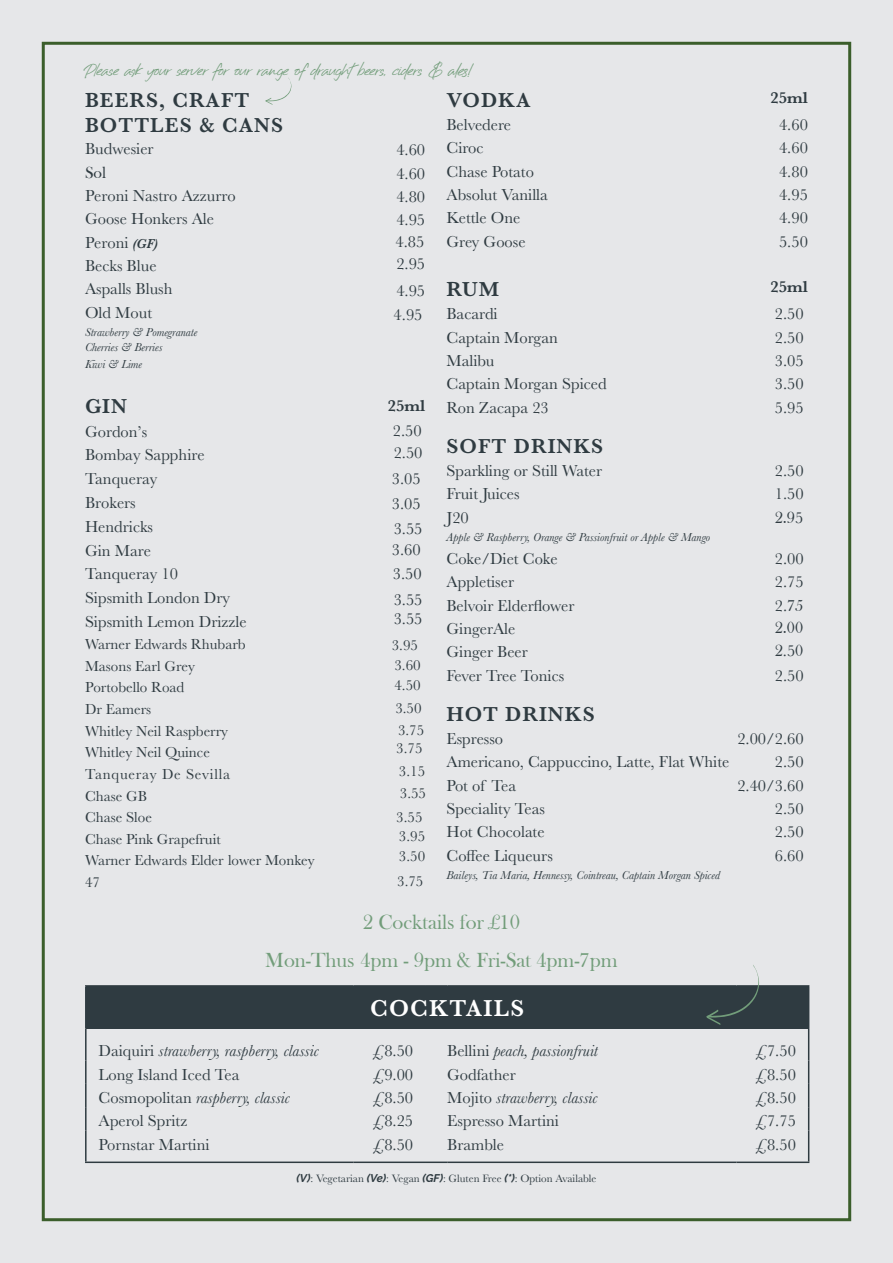
<style>
.page{position:relative;width:893px;height:1263px;background:#e6e7e9}
.page>*{position:absolute;margin:0;border:0;box-sizing:border-box;transform-origin:0 0}
.t1{font:24px "Billistone";color:#729d7a}
.t2{font:600 24px "Baskerville";letter-spacing:.05em;color:#fff}
.t3{font:600 21px/25.2px "Baskerville";letter-spacing:.05em;color:#2f3b41}
.t4{font:21px/38.2px "Bask Old Face";color:#729d7a;text-align:center}
.t5{font:16.5px/23.9px "Baskerville";color:#2f3b41}
.t6{font:italic 16.5px "Baskerville";color:#2f3b41}
.t7{font:16.5px "Bask Old Face";color:#2f3b41}
.t8{font:600 16.5px "Baskerville";color:#2f3b41}
.t9{font:15px/21.6px "Baskerville";color:#2f3b41}
.t10{font:italic 12px/16px "Baskerville";color:#2f3b41}
.t11{font:11.1px "Baskerville";color:#2f3b41}
.s1{font-weight:600;font-style:italic;font-size:13.5px}
.s2{font-family:"Baskerville"}
.s3{font-family:"Bask Old Face"}
.s4{font-style:normal}
.s5{font-family:"Raleway";font-weight:700;font-style:italic}
</style>
<div class="page">
<div style="left:86px;top:986px;width:723px;height:43px;background:#2f3b41"></div>
<hr style="left:85px;top:985px;width:269px;height:2px;background:#2f3b41">
<hr style="left:85px;top:987px;width:2px;height:42px;background:#2f3b41">
<hr style="left:354px;top:985px;width:72px;height:2px;background:#2f3b41">
<hr style="left:426px;top:985px;width:21px;height:2px;background:#2f3b41">
<hr style="left:447px;top:985px;width:289px;height:2px;background:#2f3b41">
<hr style="left:736px;top:985px;width:73px;height:2px;background:#2f3b41">
<hr style="left:85px;top:1029px;width:2px;height:31px;background:#2f3b41">
<hr style="left:808px;top:1029px;width:1px;height:31px;background:#2f3b41">
<hr style="left:85px;top:1060px;width:2px;height:24px;background:#2f3b41">
<hr style="left:85px;top:1084px;width:2px;height:23px;background:#2f3b41">
<hr style="left:85px;top:1107px;width:2px;height:23px;background:#2f3b41">
<svg style="left:808px;top:1060px;width:1px;height:70px"></svg>
<hr style="left:85px;top:1130px;width:2px;height:31px;background:#2f3b41">
<hr style="left:808px;top:1130px;width:1px;height:31px;background:#2f3b41">
<hr style="left:85px;top:1161px;width:269px;height:2px;background:#2f3b41">
<hr style="left:354px;top:1161px;width:72px;height:2px;background:#2f3b41">
<hr style="left:426px;top:1161px;width:21px;height:2px;background:#2f3b41">
<hr style="left:447px;top:1161px;width:289px;height:2px;background:#2f3b41">
<hr style="left:736px;top:1161px;width:73px;height:2px;background:#2f3b41">
<svg style="left:706px;top:964px;width:53px;height:61px"></svg>
<svg style="left:265px;top:77px;width:27px;height:28px"></svg>
<h1 class="t1" style="left:85px;top:60px;width:388px">Please ask your server for our range of draught beers, ciders &amp; ales!</h1>
<p class="t3" style="left:85px;top:87px;width:200px">BEERS, CRAFT<br>BOTTLES &amp; CANS</p>
<p class="t5" style="left:85px;top:137px;width:70px">Budwesier</p>
<p class="t7" style="left:85px;top:163px;width:23px">Sol</p>
<p class="t5" style="left:85px;top:184px;width:152px;line-height:23.4px">Peroni Nastro Azzurro<br>Goose Honkers Ale<br>Peroni <span class="s1">(GF)<br></span>Becks Blue<br>Aspalls Blush<br>Old Mout</p>
<p class="t10" style="left:85px;top:324px;width:114px">Strawberry &amp; Pomegranate<br>Cherries &amp; Berries<br>Kiwi &amp; Lime</p>
<p class="t3" style="left:85px;top:394px;width:44px">GIN</p>
<p class="t5" style="left:85px;top:419px;width:163px">Gordon’s<br>Bombay Sapphire<br>Tanqueray<br>Brokers<br>Hendricks<br>Gin Mare<br>Tanqueray 10<br>Sipsmith London Dry<br>Sipsmith Lemon Drizzle</p>
<p class="t9" style="left:85px;top:634px;width:231px">Warner Edwards Rhubarb<br>Masons Earl Grey<br>Portobello Road<br>Dr Eamers<br>Whitley Neil Raspberry<br>Whitley Neil Quince<br>Tanqueray De Sevilla<br>Chase GB<br>Chase Sloe<br>Chase Pink Grapefruit<br>Warner Edwards Elder lower Monkey<br>47</p>
<p class="t5" style="left:395px;top:139px;width:31px;line-height:22.6px;text-align:justify">4.60<br>4.60<br>4.80<br>4.95<br>4.85<br>2.95</p>
<p class="t5" style="left:394px;top:278px;width:33px;line-height:24.3px">4.95<br>4.95</p>
<p class="t8" style="left:388px;top:394px;width:39px">25ml</p>
<p class="t5" style="left:393px;top:419px;width:31px;line-height:22.4px">2.50<br>2.50</p>
<p class="t5" style="left:392px;top:466px;width:32px;line-height:25px;text-align:justify">3.05<br>3.05<br>3.55</p>
<p class="t5" style="left:392px;top:538px;width:31px">3.60<br>3.50</p>
<p class="t5" style="left:394px;top:591px;width:30px;line-height:18.8px">3.55<br>3.55</p>
<p class="t9" style="left:392px;top:635px;width:30px;line-height:20.1px">3.95<br>3.60<br>4.50</p>
<p class="t9" style="left:395px;top:697px;width:30px">3.50<br>3.75</p>
<p class="t9" style="left:396px;top:737px;width:31px;line-height:22.5px">3.75<br>3.15<br>3.55</p>
<p class="t9" style="left:396px;top:807px;width:30px;line-height:19.6px">3.55<br>3.95<br>3.50</p>
<p class="t9" style="left:397px;top:870px;width:28px">3.75</p>
<p class="t3" style="left:446px;top:87px;width:85px">VODKA</p>
<p class="t8" style="left:771px;top:86px;width:39px">25ml</p>
<p class="t5" style="left:446px;top:113px;width:66px">Belvedere</p>
<p class="t5" style="left:779px;top:113px;width:30px">4.60</p>
<p class="t5" style="left:446px;top:136px;width:38px">Ciroc</p>
<p class="t5" style="left:779px;top:136px;width:30px">4.60</p>
<p class="t5" style="left:446px;top:160px;width:89px">Chase Potato</p>
<p class="t5" style="left:779px;top:160px;width:30px">4.80</p>
<p class="t5" style="left:446px;top:183px;width:103px">Absolut Vanilla</p>
<p class="t5" style="left:779px;top:183px;width:30px">4.95</p>
<p class="t5" style="left:446px;top:206px;width:76px">Kettle One</p>
<p class="t5" style="left:779px;top:206px;width:30px">4.90</p>
<p class="t5" style="left:446px;top:230px;width:81px">Grey Goose</p>
<p class="t5" style="left:779px;top:230px;width:30px">5.50</p>
<p class="t3" style="left:446px;top:276px;width:54px">RUM</p>
<p class="t8" style="left:771px;top:275px;width:39px">25ml</p>
<p class="t5" style="left:446px;top:302px;width:53px">Bacardi</p>
<p class="t5" style="left:775px;top:302px;width:30px">2.50</p>
<p class="t5" style="left:446px;top:326px;width:113px">Captain Morgan</p>
<p class="t5" style="left:775px;top:326px;width:30px">2.50</p>
<p class="t5" style="left:446px;top:349px;width:49px">Malibu</p>
<p class="t5" style="left:775px;top:349px;width:30px">3.05</p>
<p class="t5" style="left:446px;top:372px;width:162px">Captain Morgan Spiced</p>
<p class="t5" style="left:775px;top:372px;width:30px">3.50</p>
<p class="t5" style="left:446px;top:395px;width:104px">Ron Zacapa 23</p>
<p class="t5" style="left:775px;top:395px;width:30px">5.95</p>
<p class="t3" style="left:446px;top:433px;width:158px">SOFT DRINKS</p>
<p class="t5" style="left:446px;top:459px;width:157px">Sparkling or Still Water</p>
<p class="t5" style="left:775px;top:459px;width:30px">2.50</p>
<p class="t5" style="left:446px;top:482px;width:75px">Fruit Juices</p>
<p class="t5" style="left:775px;top:482px;width:30px">1.50</p>
<p class="t5" style="left:446px;top:506px;width:24px">J20</p>
<p class="t10" style="left:446px;top:529px;width:265px">Apple &amp; Raspberry, Orange &amp; Passionfruit or Apple &amp; Mango</p>
<p class="t7" style="left:775px;top:508px;width:30px">2.9<span class="s2">5</span></p>
<p class="t5" style="left:446px;top:547px;width:113px">Coke/Diet Coke</p>
<p class="t5" style="left:775px;top:547px;width:30px">2.00</p>
<p class="t5" style="left:446px;top:570px;width:69px">Appletiser</p>
<p class="t5" style="left:775px;top:570px;width:30px">2.75</p>
<p class="t5" style="left:446px;top:593px;width:129px">Belvoir Elderflower</p>
<p class="t5" style="left:775px;top:593px;width:30px">2.<span class="s3">75</span></p>
<p class="t5" style="left:446px;top:617px;width:70px">GingerAle</p>
<p class="t7" style="left:775px;top:618px;width:30px">2.00</p>
<p class="t5" style="left:446px;top:640px;width:83px">Ginger Beer</p>
<p class="t7" style="left:775px;top:641px;width:30px">2<span class="s2">.5</span>0</p>
<p class="t5" style="left:446px;top:663px;width:119px">Fever Tree Tonics</p>
<p class="t5" style="left:775px;top:663px;width:30px">2.50</p>
<p class="t3" style="left:446px;top:701px;width:150px">HOT DRINKS</p>
<p class="t5" style="left:446px;top:727px;width:58px">Espresso</p>
<p class="t5" style="left:737px;top:727px;width:68px">2.00/2.60</p>
<p class="t5" style="left:446px;top:750px;width:284px">Americano, Cappuccino, Latte, Flat White</p>
<p class="t5" style="left:775px;top:750px;width:30px">2.50</p>
<p class="t5" style="left:446px;top:773px;width:71px">Pot of Tea</p>
<p class="t5" style="left:737px;top:773px;width:68px">2.40/3.60</p>
<p class="t5" style="left:446px;top:797px;width:100px">Speciality Teas</p>
<p class="t5" style="left:775px;top:797px;width:30px">2.50</p>
<p class="t5" style="left:446px;top:820px;width:100px">Hot Chocolate</p>
<p class="t5" style="left:775px;top:820px;width:30px">2.50</p>
<p class="t5" style="left:446px;top:843px;width:108px">Coffee Liqueurs</p>
<p class="t10" style="left:446px;top:867px;width:275px">Baileys, Tia Maria, Hennessy, Cointreau, Captain Morgan Spiced</p>
<p class="t5" style="left:775px;top:843px;width:30px">6.60</p>
<p class="t4" style="left:265px;top:903px;width:354px">2 Cocktails for £10<br>Mon-Thus 4pm - 9pm &amp; Fri-Sat 4pm-7pm</p>
<h1 class="t2" style="left:370px;top:991px;width:156px">COCKTAILS</h1>
<p class="t6" style="left:99px;top:1040px;width:222px"><span class="s4">Daiquiri</span> strawberry, raspberry, classic</p>
<p class="t5" style="left:373px;top:1039px;width:42px">£8.50</p>
<p class="t6" style="left:447px;top:1040px;width:152px"><span class="s4">Bellini</span> peach, passionfruit</p>
<p class="t5" style="left:755px;top:1039px;width:42px">£7.50</p>
<p class="t5" style="left:99px;top:1062px;width:142px">Long Island Iced Tea</p>
<p class="t5" style="left:373px;top:1062px;width:42px">£9.00</p>
<p class="t5" style="left:447px;top:1062px;width:70px">Godfather</p>
<p class="t5" style="left:755px;top:1062px;width:42px">£8.50</p>
<p class="t6" style="left:99px;top:1086px;width:193px"><span class="s4">Cosmopolitan</span> raspberry, classic</p>
<p class="t5" style="left:373px;top:1086px;width:42px">£8.50</p>
<p class="t6" style="left:447px;top:1086px;width:152px"><span class="s4">Mojito</span> strawberry, classic</p>
<p class="t5" style="left:755px;top:1086px;width:42px">£8.50</p>
<p class="t5" style="left:99px;top:1109px;width:90px">Aperol Spritz</p>
<p class="t5" style="left:373px;top:1109px;width:42px">£8.25</p>
<p class="t5" style="left:447px;top:1109px;width:113px">Espresso Martini</p>
<p class="t5" style="left:755px;top:1109px;width:42px">£7.75</p>
<p class="t5" style="left:99px;top:1132px;width:113px">Pornstar Martini</p>
<p class="t5" style="left:373px;top:1132px;width:42px">£8.50</p>
<p class="t5" style="left:447px;top:1132px;width:58px">Bramble</p>
<p class="t5" style="left:755px;top:1132px;width:42px">£8.50</p>
<p class="t11" style="left:297px;top:1171px;width:301px"><span class="s5">(V)</span>: Vegetarian <span class="s5">(Ve)</span>: Vegan <span class="s5">(GF)</span>: Gluten Free <span class="s5">(*)</span>: Option Available</p>
</div>
